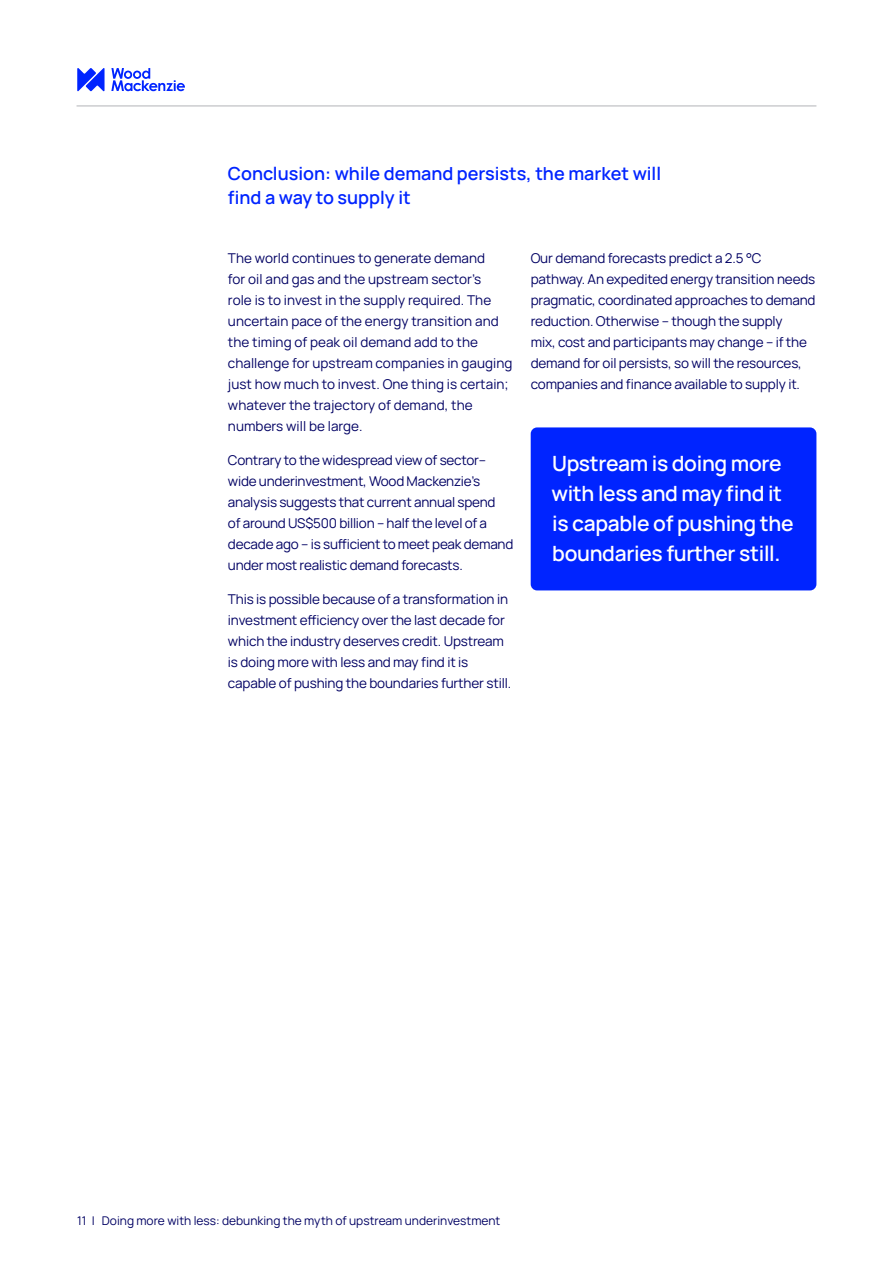
<style>
.page{position:relative;width:893px;height:1263px;background:#fff}
.page>*{position:absolute;margin:0;border:0;box-sizing:border-box;transform-origin:0 0}
.t1{font:600 21px/30px "Manrope";letter-spacing:-.015em;color:#fff}
.Body_Heading{font:600 18px/24px "Manrope";color:#0024ff}
.Body_Text{font:13.5px/21px "Manrope";letter-spacing:-.01em;color:#000063}
.t2{font:12px "Manrope";color:#000063}
</style>
<div class="page">
<svg style="left:77px;top:68px;width:108px;height:23px"></svg>
<hr style="left:77px;top:106px;width:739px;height:1px;background:#b2b3b7">
<div style="left:531px;top:427px;width:285px;height:163px;background:#0024ff;border-radius:6px"></div>
<p class="Body_Heading" style="left:228px;top:160px;width:435px">Conclusion: while demand persists, the market will find a way to supply it</p>
<p class="Body_Text" style="left:228px;top:247px;width:286px">The world continues to generate demand<br>for oil and gas and the upstream sector’s<br>role is to invest in the supply required. The uncertain pace of the energy transition and the timing of peak oil demand add to the challenge for upstream companies in gauging just how much to invest. One thing is certain; whatever the trajectory of demand, the numbers will be large.</p>
<p class="Body_Text" style="left:228px;top:449px;width:287px">Contrary to the widespread view of sector– wide underinvestment, Wood Mackenzie’s analysis suggests that current annual spend<br>of around US$500 billion – half the level of a decade ago – is sufficient to meet peak demand under most realistic demand forecasts.</p>
<p class="Body_Text" style="left:228px;top:587px;width:285px">This is possible because of a transformation in investment efficiency over the last decade for which the industry deserves credit. Upstream is doing more with less and may find it is capable of pushing the boundaries further still.</p>
<p class="Body_Text" style="left:531px;top:247px;width:286px">Our demand forecasts predict a 2.5 °C pathway. An expedited energy transition needs pragmatic, coordinated approaches to demand reduction. Otherwise – though the supply<br>mix, cost and participants may change – if the demand for oil persists, so will the resources, companies and finance available to supply it.</p>
<p class="t1" style="left:551px;top:447px;width:244px">Upstream is doing more with less and may find it is capable of pushing the boundaries further still.</p>
<p class="t2" style="left:77px;top:1211px;width:425px">11 | Doing more with less: debunking the myth of upstream underinvestment</p>
</div>
